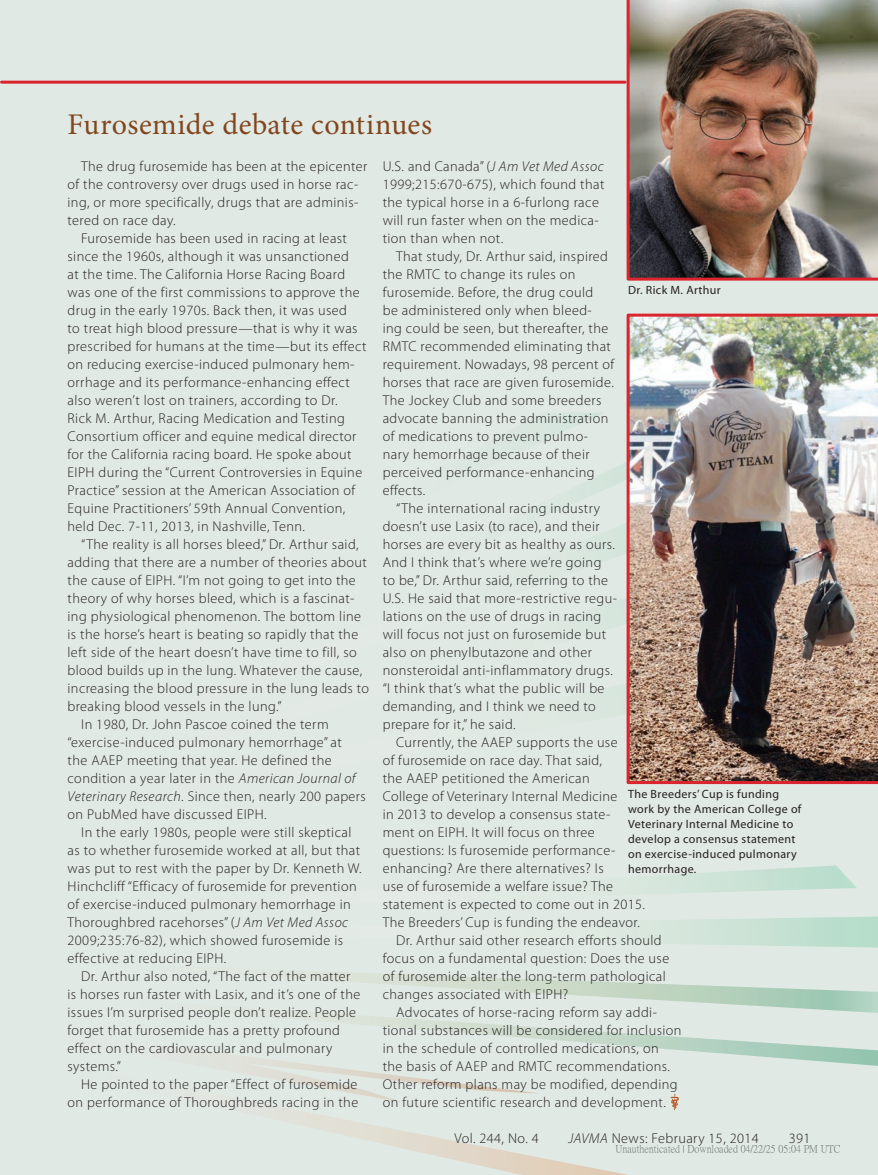
<style>
.page{position:relative;width:878px;height:1175px;background:#fff}
.page>*{position:absolute;margin:0;border:0;box-sizing:border-box;transform-origin:0 0}
.t1{font:30px "Minion Pro";letter-spacing:.01em;color:#82461d}
.t2{font:300 14.25px/18px "Myriad Pro";letter-spacing:.03em;color:#231f20}
.t3{font:12px/15px "Myriad Pro";letter-spacing:.03em;color:#231f20}
.t4{font:10.5px "P Ming Li U";color:rgb(0 0 0/.5)}
.s1{font-style:italic}
</style>
<div class="page">
<div style="left:0;top:0;width:878px;height:1174px;background:#e1e9e5"></div>
<svg style="left:291px;top:1052px;width:407px;height:122px"></svg>
<svg style="left:191px;top:1025px;width:349px;height:77px"></svg>
<svg style="left:669px;top:1093px;width:9px;height:17px"></svg>
<img style="left:626px;top:0;width:252px;height:280px">
<img style="left:626px;top:314px;width:252px;height:470px">
<hr style="left:2px;top:81px;width:623px;height:3px;background:#da252e">
<h1 class="t1" style="left:68px;top:104px;width:366px">Furosemide debate continues</h1>
<p class="t2" style="left:68px;top:157px;width:301px;text-indent:13px">The drug furosemide has been at the epicenter of the controversy over drugs used in horse rac&shy;ing, or more specifically, drugs that are adminis&shy;tered on race day.</p>
<p class="t2" style="left:68px;top:229px;width:300px;text-indent:13px">Furosemide has been used in racing at least since the 1960s, although it was unsanctioned<br>at the time. The California Horse Racing Board was one of the first commissions to approve the drug in the early 1970s. Back then, it was used<br>to treat high blood pressure —that is why it was prescribed for humans at the time—but its effect on reducing exercise-induced pulmonary hem&shy;orrhage and its performance-enhancing effect also weren’t lost on trainers, according to Dr.<br>Rick M. Arthur, Racing Medication and Testing Consortium officer and equine medical director for the California racing board. He spoke about EIPH during the “Current Controversies in Equine Practice” session at the American Association of Equine Practitioners’ 59th Annual Convention, held Dec. 7-11, 2013, in Nashville, Tenn.</p>
<p class="t2" style="left:81px;top:535px;width:279px">“The reality is all horses bleed,” Dr. Arthur said,</p>
<p class="t2" style="left:68px;top:553px;width:301px">adding that there are a number of theories about</p>
<p class="t2" style="left:68px;top:571px;width:290px">the cause of EIPH. “I’m not going to get into the</p>
<p class="t2" style="left:68px;top:589px;width:288px">theory of why horses bleed, which is a fascinat-</p>
<p class="t2" style="left:68px;top:607px;width:295px">ing physiological phenomenon. The bottom line</p>
<p class="t2" style="left:68px;top:625px;width:292px">is the horse’s heart is beating so rapidly that the</p>
<p class="t2" style="left:68px;top:643px;width:291px">left side of the heart doesn’t have time to fill, so</p>
<p class="t2" style="left:68px;top:661px;width:296px">blood builds up in the lung. Whatever the cause,</p>
<p class="t2" style="left:68px;top:679px;width:303px">increasing the blood pressure in the lung leads to</p>
<p class="t2" style="left:68px;top:697px;width:216px">breaking blood vessels in the lung.”</p>
<p class="t2" style="left:81px;top:715px;width:249px">In 1980, Dr. John Pascoe coined the term</p>
<p class="t2" style="left:68px;top:733px;width:276px">“exercise-induced pulmonary hemorrhage” at</p>
<p class="t2" style="left:68px;top:751px;width:266px">the AAEP meeting that year. He defined the</p>
<p class="t2" style="left:68px;top:769px;width:289px">condition a year later in the <span class="s1">American Journal of</span></p>
<p class="t2" style="left:68px;top:787px;width:300px"><span class="s1">Veterinary Research</span>. Since then, nearly 200 papers</p>
<p class="t2" style="left:68px;top:805px;width:201px">on PubMed have discussed EIPH.</p>
<p class="t2" style="left:81px;top:823px;width:272px">In the early 1980s, people were still skeptical</p>
<p class="t2" style="left:68px;top:841px;width:294px">as to whether furosemide worked at all, but that</p>
<p class="t2" style="left:68px;top:859px;width:296px">was put to rest with the paper by Dr. Kenneth W.</p>
<p class="t2" style="left:68px;top:877px;width:290px">Hinchcliff “Efficacy of furosemide for prevention</p>
<p class="t2" style="left:68px;top:895px;width:285px">of exercise-induced pulmonary hemorrhage in</p>
<p class="t2" style="left:68px;top:913px;width:282px">Thoroughbred racehorses” (<span class="s1">J Am Vet Med Assoc</span></p>
<p class="t2" style="left:68px;top:931px;width:277px">2009;235:76-82), which showed furosemide is</p>
<p class="t2" style="left:68px;top:949px;width:160px">effective at reducing EIPH.</p>
<p class="t2" style="left:81px;top:967px;width:271px">Dr. Arthur also noted, “The fact of the matter</p>
<p class="t2" style="left:68px;top:985px;width:294px">is horses run faster with Lasix, and it’s one of the</p>
<p class="t2" style="left:68px;top:1003px;width:290px">issues I’m surprised people don’t realize. People</p>
<p class="t2" style="left:68px;top:1021px;width:274px">forget that furosemide has a pretty profound</p>
<p class="t2" style="left:68px;top:1039px;width:266px">effect on the cardiovascular and pulmonary</p>
<p class="t2" style="left:68px;top:1057px;width:55px">systems.”</p>
<p class="t2" style="left:81px;top:1075px;width:278px">He pointed to the paper “Effect of furosemide</p>
<p class="t2" style="left:68px;top:1093px;width:292px">on performance of Thoroughbreds racing in the</p>
<p class="t2" style="left:383px;top:157px;width:223px">U.S. and Canada” (<span class="s1">J Am Vet Med Assoc<br></span>1999;215:670-675), which found that the typical horse in a 6-furlong race will run faster when on the medica&shy;tion than when not.</p>
<p class="t2" style="left:383px;top:247px;width:233px;text-indent:13px">That study, Dr. Arthur said, inspired the RMTC to change its rules on furosemide. Before, the drug could<br>be administered only when bleed&shy;ing could be seen, but thereafter, the RMTC recommended eliminating that requirement. Nowadays, 98 percent of horses that race are given furosemide.<br>The Jockey Club and some breeders advocate banning the administration of medications to prevent pulmo&shy;nary hemorrhage because of their perceived performance-enhancing effects.</p>
<p class="t2" style="left:383px;top:499px;width:236px;text-indent:13px">“The international racing industry doesn’t use Lasix (to race), and their horses are every bit as healthy as ours.<br>And I think that’s where we’re going to be,” Dr. Arthur said, referring to the U.S. He said that more-restrictive regu&shy;lations on the use of drugs in racing will focus not just on furosemide but also on phenylbutazone and other nonsteroidal anti-inflammatory drugs. “I think that’s what the public will be demanding, and I think we need to prepare for it,” he said.</p>
<p class="t2" style="left:396px;top:733px;width:223px">Currently, the AAEP supports the use</p>
<p class="t2" style="left:383px;top:751px;width:221px">of furosemide on race day. That said,</p>
<p class="t2" style="left:383px;top:769px;width:208px">the AAEP petitioned the American</p>
<p class="t2" style="left:383px;top:787px;width:236px">College of Veterinary Internal Medicine</p>
<p class="t2" style="left:383px;top:805px;width:229px">in 2013 to develop a consensus state-</p>
<p class="t2" style="left:383px;top:823px;width:213px">ment on EIPH. It will focus on three</p>
<p class="t2" style="left:383px;top:841px;width:234px">questions: Is furo se mide performance-</p>
<p class="t2" style="left:383px;top:859px;width:222px">enhancing? Are there alternatives? Is</p>
<p class="t2" style="left:383px;top:877px;width:232px">use of furosemide a welfare issue? The</p>
<p class="t2" style="left:383px;top:895px;width:264px">statement is expected to come out in 2015.</p>
<p class="t2" style="left:383px;top:913px;width:258px">The Breeders’ Cup is funding the endeavor.</p>
<p class="t2" style="left:396px;top:931px;width:267px">Dr. Arthur said other research efforts should</p>
<p class="t2" style="left:383px;top:949px;width:288px">focus on a fundamental question: Does the use</p>
<p class="t2" style="left:383px;top:967px;width:284px">of furosemide alter the long-term pathological</p>
<p class="t2" style="left:383px;top:985px;width:187px">changes associated with EIPH?</p>
<p class="t2" style="left:396px;top:1003px;width:262px">Advocates of horse-racing reform say addi-</p>
<p class="t2" style="left:383px;top:1021px;width:300px">tional substances will be considered for inclusion</p>
<p class="t2" style="left:383px;top:1039px;width:277px">in the schedule of controlled medications, on</p>
<p class="t2" style="left:383px;top:1057px;width:289px">the basis of AAEP and RMTC recommendations.</p>
<p class="t2" style="left:383px;top:1075px;width:296px">Other reform plans may be modified, depending</p>
<p class="t2" style="left:383px;top:1093px;width:285px">on future scientific research and development.</p>
<p class="t3" style="left:628px;top:282px;width:94px">Dr. Rick M. Arthur</p>
<p class="t3" style="left:628px;top:786px;width:175px">The Breeders’ Cup is funding work by the American College of<br>Veterinary Internal Medicine to develop a consensus statement on exercise-induced pulmonary hemorrhage.</p>
<p class="t2" style="left:454px;top:1129px;width:86px">Vol. 244, No. 4</p>
<p class="t2" style="left:568px;top:1129px;width:192px"><span class="s1">JAVMA</span> News: February 15, 2014</p>
<p class="t2" style="left:788px;top:1129px;width:23px">391</p>
<p class="t4" style="left:615px;top:1144px;width:226px">Unauthenticated | Downloaded 04/22/25 05:04 PM UTC</p>
</div>
